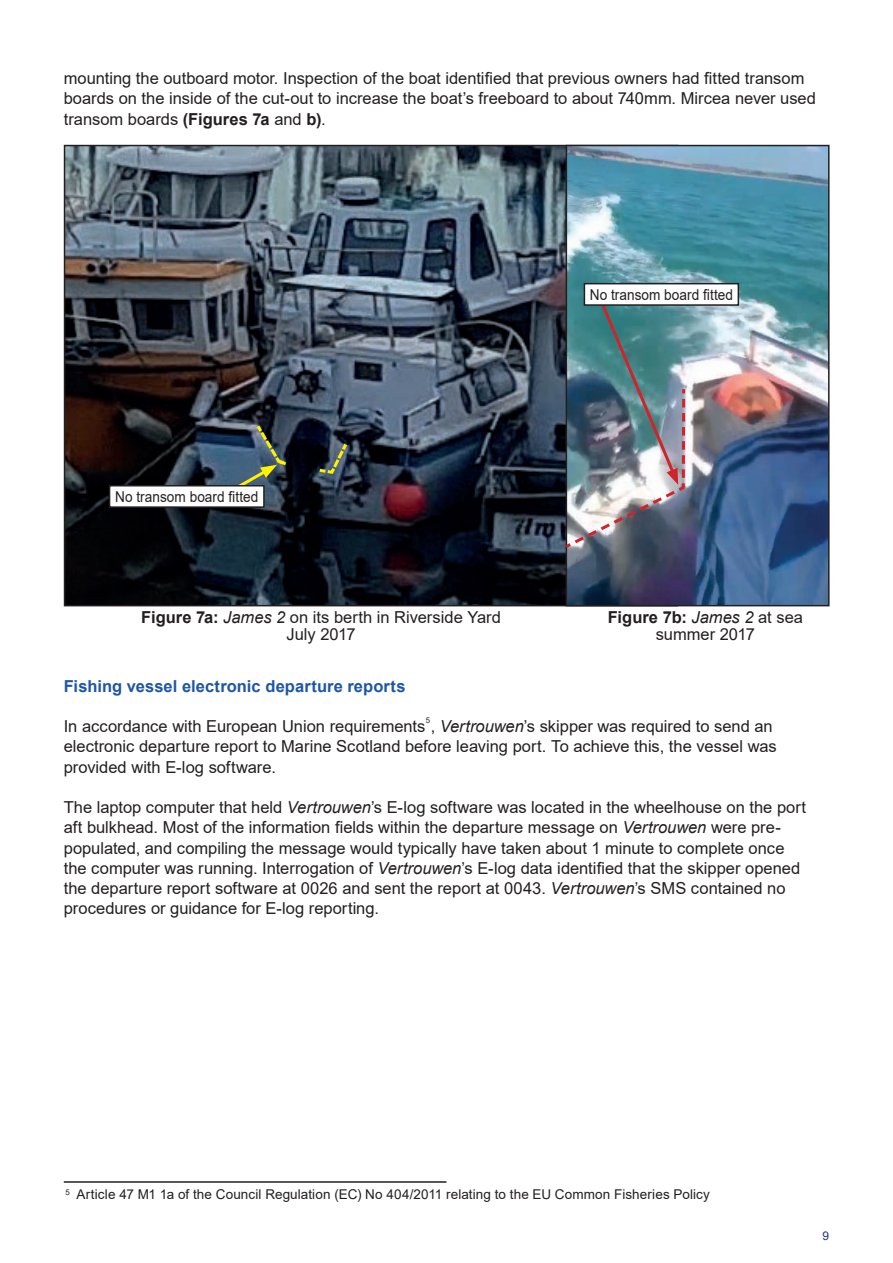
<style>
.page{position:relative;width:893px;height:1263px;background:#fff}
.page>*{position:absolute;margin:0;border:0;box-sizing:border-box;transform-origin:0 0}
._3_0_Main_Body_Text{font:16.5px/20.2px "Arial";color:#231f20}
.Figure_Caption{font:16.5px/16.5px "Arial";color:#231f20;text-align:center}
._2_1_Sub_Header{font:700 16.5px "Arial";letter-spacing:.005em;color:#1e56a6}
.Label{font:15px "Arial";letter-spacing:.005em;color:#231f20;scale:.91 1}
._3_6_Footnotes{font:13.5px "Arial";letter-spacing:.01em;color:#231f20}
.t1{font:12px "Arial";color:#24326f}
._3_0_Main_Body_Text-2{font:7.8px "Arial";color:#231f20}
.s1{font-weight:700}
.s2{font-style:italic}
</style>
<div class="page">
<hr style="left:64px;top:1181px;width:382px;height:2px;background:#231f20">
<img style="left:67px;top:148px;width:499px;height:455px">
<div style="left:110px;top:486px;width:154px;height:21px;background:#fff"></div>
<div style="left:109px;top:485px;width:156px;height:23px;border:2px solid #231f20"></div>
<svg style="left:204px;top:423px;width:84px;height:85px"></svg>
<svg style="left:318px;top:442px;width:31px;height:33px"></svg>
<img style="left:569px;top:148px;width:258px;height:455px">
<div style="left:566px;top:145px;width:264px;height:461px;border:2px solid #231f20"></div>
<div style="left:584px;top:284px;width:154px;height:21px;background:#fff"></div>
<div style="left:584px;top:283px;width:155px;height:23px;border:2px solid #231f20"></div>
<img style="left:562px;top:297px;width:125px;height:253px">
<p class="_3_0_Main_Body_Text" style="left:64px;top:68px;width:754px">mounting the outboard motor. Inspection of the boat identified that previous owners had fitted transom boards on the inside of the cut-out to increase the boat’s freeboard to about 740mm. Mircea never used transom boards <span class="s1">(Figures 7a</span> and <span class="s1">b)</span>.</p>
<p class="Label" style="left:115px;top:486px;width:159px">No transom board fitted</p>
<p class="Figure_Caption" style="left:141px;top:609px;width:361px"><span class="s1">Figure 7a:</span> <span class="s2">James 2</span> on its berth in Riverside Yard<br>July 2017</p>
<p class="Label" style="left:590px;top:284px;width:159px">No transom board fitted</p>
<p class="Figure_Caption" style="left:608px;top:609px;width:197px"><span class="s1">Figure 7b:</span> <span class="s2">James 2</span> at sea summer 2017</p>
<p class="_2_1_Sub_Header" style="left:64px;top:674px;width:343px">Fishing vessel electronic departure reports</p>
<p class="_3_0_Main_Body_Text" style="left:64px;top:716px;width:710px">In accordance with European Union requirements , <span class="s2">Vertrouwen</span>’s skipper was required to send an</p>
<p class="_3_0_Main_Body_Text-2" style="left:426px;top:715px;width:6px">5</p>
<p class="_3_0_Main_Body_Text" style="left:64px;top:736px;width:714px">electronic departure report to Marine Scotland before leaving port. To achieve this, the vessel was provided with E-log software.</p>
<p class="_3_0_Main_Body_Text" style="left:64px;top:797px;width:744px">The laptop computer that held <span class="s2">Vertrouwen</span>’s E-log software was located in the wheelhouse on the port aft bulkhead. Most of the information fields within the departure message on <span class="s2">Vertrouwen</span> were pre&shy;populated, and compiling the message would typically have taken about 1 minute to complete once the computer was running. Interrogation of <span class="s2">Vertrouwen</span>’s E-log data identified that the skipper opened the departure report software at 0026 and sent the report at 0043. <span class="s2">Vertrouwen</span>’s SMS contained no procedures or guidance for E-log reporting.</p>
<p class="_3_6_Footnotes" style="left:65px;top:1185px;width:646px"><sup>5</sup> Article 47 M1 1a of the Council Regulation (EC) No 404/2011 relating to the EU Common Fisheries Policy</p>
<p class="t1" style="left:822px;top:1228px;width:8px">9</p>
</div>
